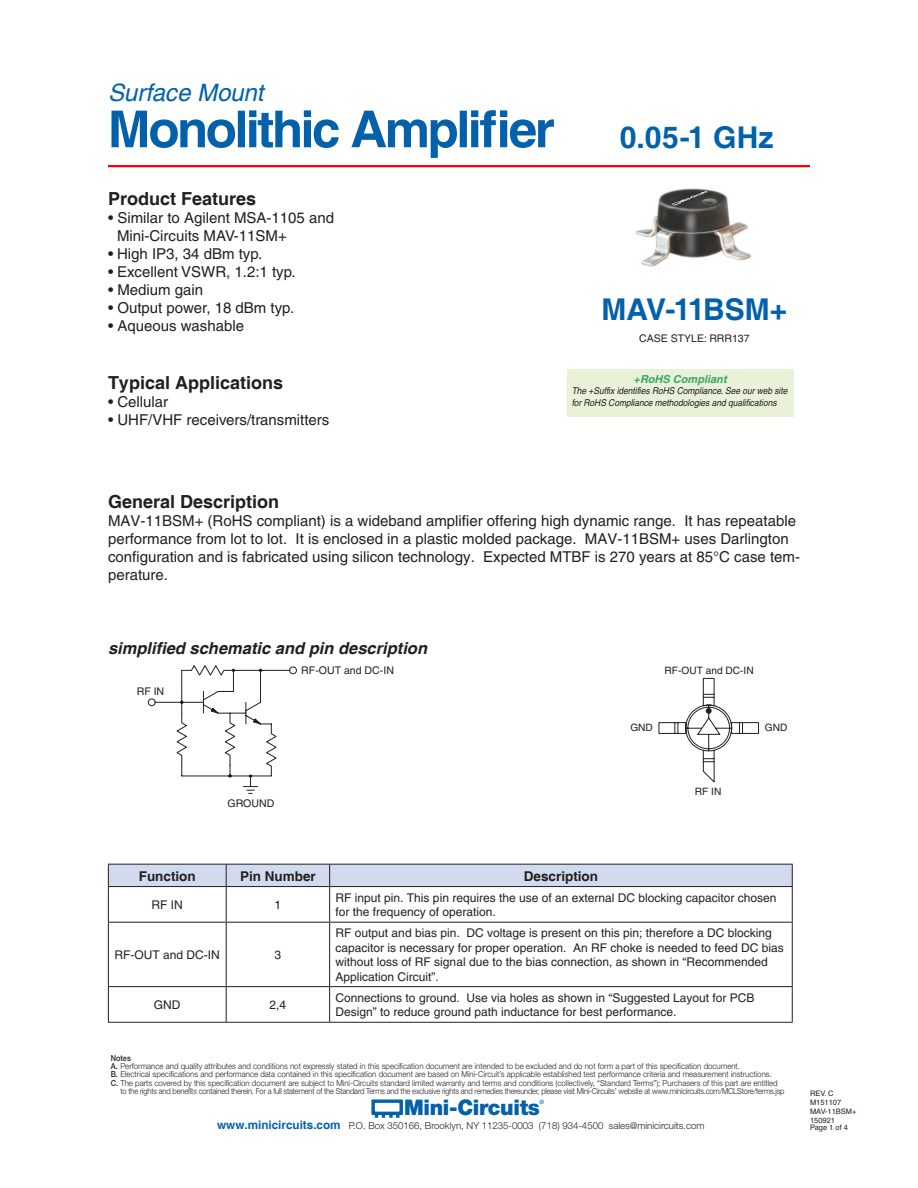
<style>
.page{position:relative;width:918px;height:1188px;background:#fff}
.page>*{position:absolute;margin:0;border:0;box-sizing:border-box;transform-origin:0 0}
.t1{font:700 51px "Helvetica";letter-spacing:-.05em;color:#0261aa}
.MODEL_NUMBER{font:700 30px "Helvetica";letter-spacing:-.03em;color:#0161ab}
.MODEL_NUMBER-2{font:700 30px "Helvetica";letter-spacing:-.005em;color:#0161ab}
.t2{font:italic 24px "Helvetica";letter-spacing:-.005em;color:#0161ab}
.t3{font:900 21.45px "Helvetica Neue";letter-spacing:-.015em;color:#0261aa}
.BODY_HEADLINE{font:700 18px "Helvetica";color:#231f20}
.SCHEMATIC___PIN{font:italic 700 16.5px "Helvetica";color:#231f20}
.FEAT___APPL{font:15px/18px "Helvetica";color:#231f20}
.t4{font:700 13.5px "Helvetica";color:#231f20}
.t5{font:12px/14.4px "Helvetica";color:#231f20}
.t6{font:italic 700 10.95px "Helvetica";color:rgb(13 147 68/.8)}
.t7{font:10.5px "Helvetica";color:#231f20}
.t8{font:10.2px "Helvetica";color:#231f20}
.t9{font:300 9.6px "Helvetica Neue";color:#231f20}
.t10{font:italic 9.45px/11.2px "Helvetica";letter-spacing:-.005em;color:#231f20;scale:.9 1}
.t11{font:300 8.25px "Helvetica Neue";color:#231f20;scale:.95 1}
.t12{font:300 8.25px "Helvetica Neue";letter-spacing:-.02em;color:#231f20;scale:.91 1}
.t13{font:500 8.25px "Helvetica Neue";color:#231f20;scale:.9 1}
.t14{font:7.5px "Helvetica";color:#231f20}
.t15{font:500 6px "Helvetica Neue";color:#0261aa}
.s1{font-weight:500}
.s2{font-family:"Helvetica";font-weight:700;font-size:11.7px;color:#0261aa}
</style>
<div class="page">
<hr style="left:108px;top:165px;width:702px;height:2px;background:#f00">
<svg style="left:371px;top:1099px;width:32px;height:19px"></svg>
<div style="left:108px;top:864px;width:685px;height:22px;background:#d2dbee"></div>
<hr style="left:108px;top:886px;width:118px;height:1px;background:#231f20">
<hr style="left:108px;top:887px;width:1px;height:35px;background:#231f20">
<hr style="left:226px;top:886px;width:104px;height:1px;background:#231f20">
<hr style="left:226px;top:887px;width:1px;height:35px;background:#231f20">
<hr style="left:330px;top:886px;width:463px;height:1px;background:#231f20">
<hr style="left:329px;top:887px;width:1px;height:35px;background:#231f20">
<hr style="left:792px;top:887px;width:1px;height:35px;background:#231f20">
<hr style="left:108px;top:922px;width:118px;height:1px;background:#231f20">
<hr style="left:108px;top:923px;width:1px;height:63px;background:#231f20">
<hr style="left:226px;top:922px;width:104px;height:1px;background:#231f20">
<hr style="left:226px;top:923px;width:1px;height:63px;background:#231f20">
<hr style="left:330px;top:922px;width:463px;height:1px;background:#231f20">
<hr style="left:329px;top:923px;width:1px;height:63px;background:#231f20">
<hr style="left:792px;top:923px;width:1px;height:63px;background:#231f20">
<hr style="left:108px;top:986px;width:118px;height:1px;background:#231f20">
<hr style="left:108px;top:987px;width:1px;height:35px;background:#231f20">
<hr style="left:226px;top:986px;width:104px;height:1px;background:#231f20">
<hr style="left:226px;top:987px;width:1px;height:35px;background:#231f20">
<hr style="left:330px;top:986px;width:463px;height:1px;background:#231f20">
<hr style="left:329px;top:987px;width:1px;height:35px;background:#231f20">
<hr style="left:792px;top:987px;width:1px;height:35px;background:#231f20">
<hr style="left:108px;top:1022px;width:118px;height:1px;background:#231f20">
<hr style="left:226px;top:1022px;width:104px;height:1px;background:#231f20">
<hr style="left:330px;top:1022px;width:463px;height:1px;background:#231f20">
<svg style="left:147px;top:665px;width:150px;height:129px"></svg>
<svg style="left:658px;top:678px;width:101px;height:105px"></svg>
<div style="left:567px;top:369px;width:226px;height:47px;background:#e9f2d8"></div>
<img style="left:636px;top:188px;width:116px;height:79px">
<h3 class="t2" style="left:108px;top:78px;width:157px">Surface Mount</h3>
<h1 class="t1" style="left:108px;top:98px;width:448px">Monolithic Amplifier</h1>
<p class="BODY_HEADLINE" style="left:108px;top:188px;width:150px">Product Features</p>
<p class="FEAT___APPL" style="left:108px;top:209px;width:228px">• Similar to Agilent MSA-1105 and</p>
<p class="FEAT___APPL" style="left:117px;top:227px;width:171px">Mini-Circuits MAV-11SM+</p>
<p class="FEAT___APPL" style="left:108px;top:245px;width:156px">• High IP3, 34 dBm typ.</p>
<p class="FEAT___APPL" style="left:108px;top:263px;width:189px">• Excellent VSWR, 1.2:1 typ.</p>
<p class="FEAT___APPL" style="left:108px;top:281px;width:97px">• Medium gain</p>
<p class="FEAT___APPL" style="left:108px;top:299px;width:188px">• Output power, 18 dBm typ.</p>
<p class="FEAT___APPL" style="left:108px;top:317px;width:138px">• Aqueous washable</p>
<p class="BODY_HEADLINE" style="left:108px;top:372px;width:177px">Typical Applications</p>
<p class="FEAT___APPL" style="left:108px;top:393px;width:62px">• Cellular</p>
<p class="FEAT___APPL" style="left:108px;top:411px;width:223px">• UHF/VHF receivers/transmitters</p>
<p class="MODEL_NUMBER-2" style="left:620px;top:119px;width:155px">0.05-1 GHz</p>
<p class="MODEL_NUMBER" style="left:602px;top:291px;width:187px">MAV-11BSM+</p>
<p class="t7" style="left:639px;top:333px;width:112px">CASE STYLE: RRR137</p>
<h3 class="t6" style="left:634px;top:372px;width:95px">+RoHS Compliant</h3>
<p class="t10" style="left:572px;top:385px;width:241px">The +Suffix identifies RoHS Compliance. See our web site for RoHS Compliance methodologies and qualifications</p>
<p class="BODY_HEADLINE" style="left:108px;top:490px;width:173px">General Description</p>
<p class="FEAT___APPL" style="left:108px;top:511px;width:694px">MAV-11BSM+ (RoHS compliant) is a wideband amplifier offering high dynamic range. It has repeatable performance from lot to lot. It is enclosed in a plastic molded package. MAV-11BSM+ uses Darlington configuration and is fabricated using silicon technology. Expected MTBF is 270 years at 85°C case tem&shy;perature.</p>
<p class="SCHEMATIC___PIN" style="left:108px;top:638px;width:321px">simplified schematic and pin description</p>
<p class="t7" style="left:137px;top:686px;width:29px">RF IN</p>
<p class="t7" style="left:301px;top:664px;width:94px">RF-OUT and DC-IN</p>
<p class="t7" style="left:228px;top:797px;width:48px">GROUND</p>
<p class="t8" style="left:665px;top:664px;width:91px">RF-OUT and DC-IN</p>
<p class="t8" style="left:630px;top:722px;width:24px">GND</p>
<p class="t8" style="left:765px;top:722px;width:24px">GND</p>
<p class="t8" style="left:695px;top:786px;width:28px">RF IN</p>
<p class="t4" style="left:139px;top:868px;width:58px">Function</p>
<p class="t4" style="left:240px;top:868px;width:77px">Pin Number</p>
<p class="t4" style="left:524px;top:868px;width:76px">Description</p>
<p class="t5" style="left:152px;top:898px;width:33px">RF IN</p>
<p class="t5" style="left:275px;top:898px;width:8px">1</p>
<p class="t5" style="left:336px;top:890px;width:442px">RF input pin. This pin requires the use of an external DC blocking capacitor chosen for the frequency of operation.</p>
<p class="t5" style="left:115px;top:948px;width:107px">RF-OUT and DC-IN</p>
<p class="t5" style="left:275px;top:948px;width:8px">3</p>
<p class="t5" style="left:336px;top:926px;width:450px">RF output and bias pin. DC voltage is present on this pin; therefore a DC blocking capacitor is necessary for proper operation. An RF choke is needed to feed DC bias without loss of RF signal due to the bias connection, as shown in “Recommended Application Circuit”.</p>
<p class="t5" style="left:154px;top:998px;width:28px">GND</p>
<p class="t5" style="left:270px;top:998px;width:18px">2,4</p>
<p class="t5" style="left:336px;top:990px;width:420px">Connections to ground. Use via holes as shown in “Suggested Layout for PCB<br>Design” to reduce ground path inductance for best performance.</p>
<p class="t13" style="left:111px;top:1053px;width:24px">Notes</p>
<p class="t11" style="left:111px;top:1061px;width:664px"><span class="s1">A.</span> Performance and quality attributes and conditions not expressly stated in this specification document are intended to be excluded and do not form a part of this specification document.</p>
<p class="t11" style="left:111px;top:1069px;width:697px"><span class="s1">B.</span> Electrical specifications and performance data contained in this specification document are based on Mini-Circuit’s applicable established test performance criteria and measurement instructions.</p>
<p class="t11" style="left:111px;top:1078px;width:704px"><span class="s1">C.</span> The parts covered by this specification document are subject to Mini-Circuits standard limited warranty and terms and conditions (collectively, “Standard Terms”); Purchasers of this part are entitled</p>
<p class="t12" style="left:120px;top:1086px;width:731px">to the rights and benefits contained therein. For a full statement of the Standard Terms and the exclusive rights and remedies thereunder, please visit Mini-Circuits’ website at www.minicircuits.com/MCLStore/terms.jsp</p>
<h3 class="t3" style="left:404px;top:1095px;width:137px">Mini-Circuits</h3>
<p class="t15" style="left:540px;top:1098px;width:6px">®</p>
<p class="t9" style="left:217px;top:1119px;width:489px"><span class="s2">www.minicircuits.com</span> P.O. Box 350166, Brooklyn, NY 11235-0003 (718) 934-4500 sales@minicircuits.com</p>
<p class="t14" style="left:810px;top:1089px;width:25px">REV. C</p>
<p class="t14" style="left:810px;top:1098px;width:33px">M151107</p>
<p class="t14" style="left:810px;top:1107px;width:48px">MAV-11BSM+</p>
<p class="t14" style="left:810px;top:1116px;width:27px">150921</p>
<p class="t14" style="left:810px;top:1123px;width:40px">Page 1 of 4</p>
</div>
